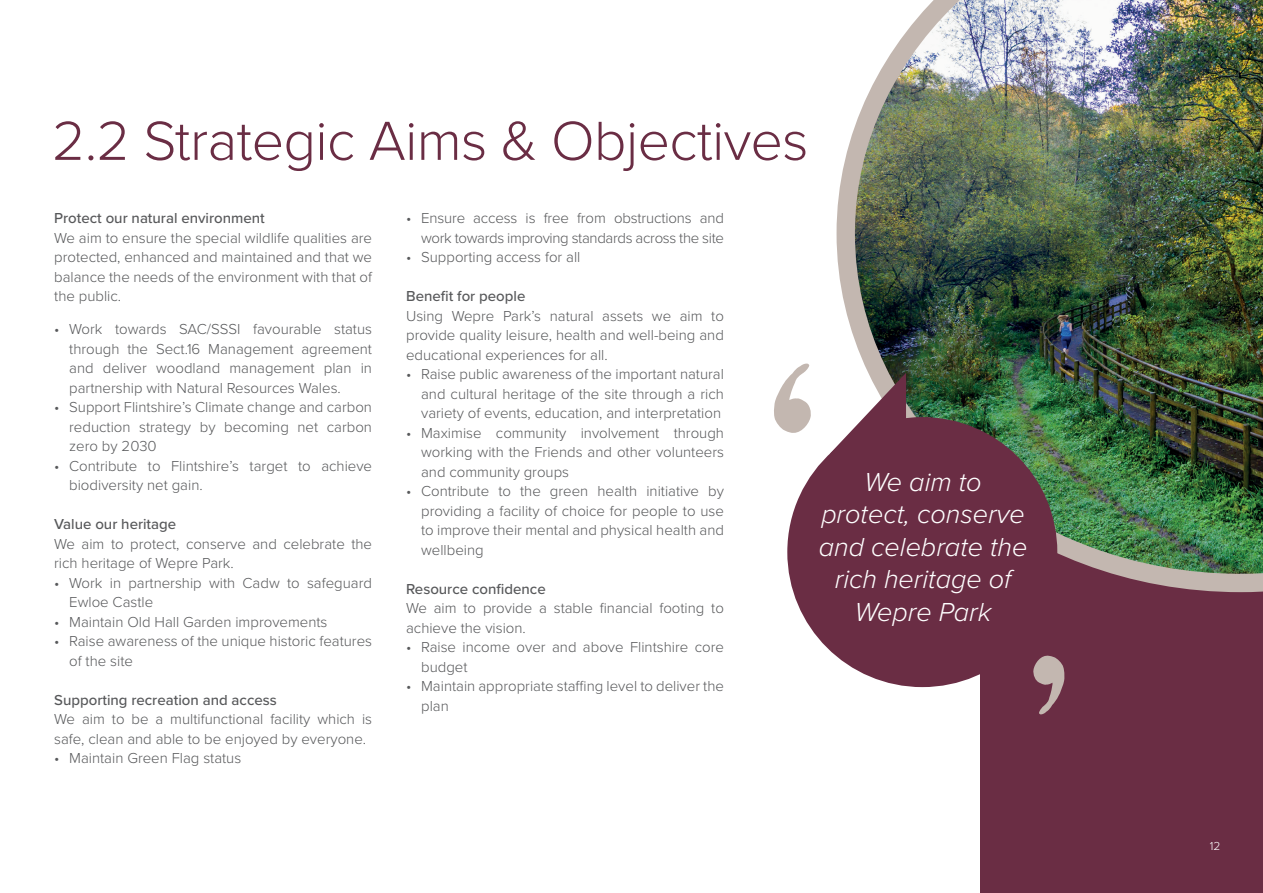
<style>
.page{position:relative;width:1263px;height:893px;background:#fff}
.page>*{position:absolute;margin:0;border:0;box-sizing:border-box;transform-origin:0 0}
.t1{font:300 57px "Proxima Nova";letter-spacing:-.01em;color:#6a2d44}
.t2{font:italic 300 27px/32.4px "Proxima Nova";color:#fff;text-align:center}
.t3{font:300 15px/19.5px "Proxima Nova";color:#57585a}
.t4{font:500 15px "Proxima Nova";color:#57585a}
.t5{font:300 15px/19.5px "Proxima Nova";letter-spacing:-.02em;color:#57585a;text-align:right}
.t6{font:300 12px "Proxima Nova";color:#fff}
</style>
<div class="page">
<div style="left:981px;top:0;width:282px;height:893px;background:#6a2d44"></div>
<img style="left:836px;top:0;width:427px;height:592px">
<svg style="left:787px;top:417px;width:270px;height:270px;fill:#6a2d44"></svg>
<svg style="left:830px;top:373px;width:76px;height:82px"></svg>
<svg style="left:774px;top:363px;width:38px;height:72px"></svg>
<svg style="left:1033px;top:654px;width:32px;height:61px"></svg>
<h1 class="t1" style="left:52px;top:98px;width:758px">2.2 Strategic Aims &amp; Objectives</h1>
<p class="t4" style="left:54px;top:207px;width:212px">Protect our natural environment</p>
<p class="t3" style="left:54px;top:227px;width:319px;text-align:justify">We aim to ensure the special wildlife qualities are protected, enhanced and maintained and that we balance the needs of the environment with that of the public.</p>
<p class="t3" style="left:69px;top:319px;width:304px;text-align:justify;text-indent:-15px">• Work towards SAC/SSSI favourable status through the Sect.16 Management agreement and deliver woodland management plan in partnership with Natural Resources Wales.</p>
<p class="t3" style="left:69px;top:397px;width:304px;text-align:justify;text-indent:-15px">• Support Flintshire’s Climate change and carbon reduction strategy by becoming net carbon zero by 2030</p>
<p class="t3" style="left:69px;top:455px;width:304px;text-indent:-15px">• Contribute to Flintshire’s target to achieve biodiversity net gain.</p>
<p class="t4" style="left:54px;top:513px;width:124px">Value our heritage</p>
<p class="t3" style="left:54px;top:533px;width:319px">We aim to protect, conserve and celebrate the rich heritage of Wepre Park.</p>
<p class="t3" style="left:69px;top:572px;width:304px;text-indent:-15px">• Work in partnership with Cadw to safeguard<br>Ewloe Castle</p>
<p class="t3" style="left:54px;top:611px;width:275px">• Maintain Old Hall Garden improvements</p>
<p class="t3" style="left:69px;top:631px;width:304px;text-indent:-15px">• Raise awareness of the unique historic features of the site</p>
<p class="t4" style="left:54px;top:689px;width:224px">Supporting recreation and access</p>
<p class="t3" style="left:54px;top:709px;width:319px">We aim to be a multifunctional facility which is safe, clean and able to be enjoyed by everyone.</p>
<p class="t3" style="left:54px;top:748px;width:189px">• Maintain Green Flag status</p>
<p class="t5" style="left:406px;top:208px;width:319px">• Ensure access is free from obstructions and work towards improving standards across the site</p>
<p class="t3" style="left:406px;top:247px;width:176px">• Supporting access for all</p>
<p class="t4" style="left:406px;top:285px;width:121px">Benefit for people</p>
<p class="t3" style="left:406px;top:305px;width:319px;text-align:justify">Using Wepre Park’s natural assets we aim to provide quality leisure, health and well-being and educational experiences for all.</p>
<p class="t3" style="left:421px;top:364px;width:304px;text-align:justify;text-indent:-15px">• Raise public awareness of the important natural and cultural heritage of the site through a rich variety of events, education, and interpretation</p>
<p class="t3" style="left:421px;top:422px;width:304px;text-align:justify;text-indent:-15px">• Maximise community involvement through working with the Friends and other volunteers and community groups</p>
<p class="t3" style="left:421px;top:481px;width:304px;text-align:justify;text-indent:-15px">• Contribute to the green health initiative by providing a facility of choice for people to use to improve their mental and physical health and wellbeing</p>
<p class="t4" style="left:406px;top:578px;width:141px">Resource confidence</p>
<p class="t3" style="left:406px;top:598px;width:319px">We aim to provide a stable financial footing to achieve the vision.</p>
<p class="t3" style="left:421px;top:637px;width:304px;text-indent:-15px">• Raise income over and above Flintshire core budget</p>
<p class="t3" style="left:421px;top:676px;width:304px;text-indent:-15px">• Maintain appropriate staffing level to deliver the plan</p>
<h2 class="t2" style="left:819px;top:464px;width:210px">We aim to protect, conserve and celebrate the rich heritage of<br>Wepre Park</h2>
<p class="t6" style="left:1210px;top:837px;width:12px">12</p>
</div>
